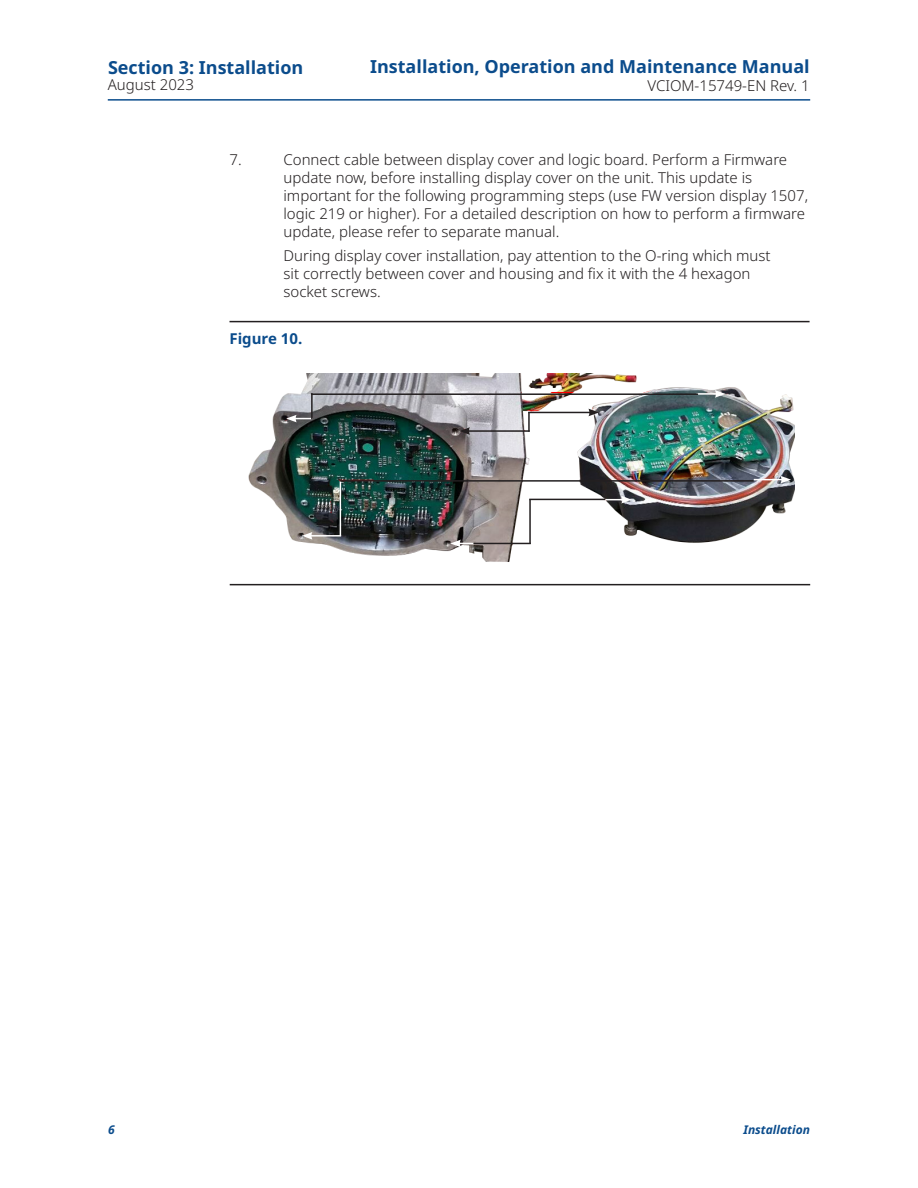
<style>
.page{position:relative;width:918px;height:1188px;background:#fff}
.page>*{position:absolute;margin:0;border:0;box-sizing:border-box;transform-origin:0 0}
.t1{font:700 18px "Noto Sans";color:#0b4c8c}
._01_Body_text_numbered_lvl_1{font:300 15px/18px "Noto Sans";color:#231f20}
.t2{font:700 15px "Noto Sans";color:#0b4c8c}
.t3{font:italic 700 12px "Noto Sans";color:#0b4c8c}
</style>
<div class="page">
<img style="left:248px;top:374px;width:547px;height:188px">
<svg style="left:286px;top:415px;width:27px;height:7px"></svg>
<hr style="left:311px;top:393px;width:2px;height:26px;background:#231f20">
<hr style="left:697px;top:393px;width:20px;height:2px;background:#fff">
<svg style="left:715px;top:390px;width:10px;height:8px"></svg>
<hr style="left:468px;top:430px;width:62px;height:2px;background:#231f20">
<svg style="left:459px;top:427px;width:11px;height:8px"></svg>
<hr style="left:528px;top:412px;width:2px;height:20px;background:#231f20">
<hr style="left:528px;top:412px;width:63px;height:1px;background:#231f20">
<svg style="left:588px;top:409px;width:11px;height:7px"></svg>
<hr style="left:310px;top:535px;width:31px;height:2px;background:#fff">
<svg style="left:302px;top:532px;width:10px;height:8px"></svg>
<hr style="left:340px;top:481px;width:1px;height:55px;background:#fff">
<hr style="left:340px;top:480px;width:414px;height:2px;background:#231f20">
<svg style="left:754px;top:476px;width:37px;height:7px"></svg>
<svg style="left:450px;top:540px;width:24px;height:7px"></svg>
<hr style="left:529px;top:500px;width:2px;height:44px;background:#231f20">
<svg style="left:605px;top:496px;width:27px;height:8px"></svg>
<hr style="left:529px;top:499px;width:76px;height:1px;background:#231f20">
<hr style="left:311px;top:393px;width:387px;height:2px;background:#231f20">
<hr style="left:108px;top:99px;width:702px;height:2px;background:#0b4c8c">
<hr style="left:230px;top:321px;width:580px;height:1px;background:#231f20">
<hr style="left:230px;top:584px;width:580px;height:1px;background:#231f20">
<hr style="left:473px;top:543px;width:58px;height:1px;background:#231f20">
<p class="t1" style="left:108px;top:57px;width:197px">Section 3: Installation</p>
<p class="_01_Body_text_numbered_lvl_1" style="left:108px;top:76px;width:88px">August 2023</p>
<p class="t1" style="left:370px;top:57px;width:441px">Installation, Operation and Maintenance Manual</p>
<p class="_01_Body_text_numbered_lvl_1" style="left:647px;top:77px;width:164px">VCIOM-15749-EN Rev. 1</p>
<p class="_01_Body_text_numbered_lvl_1" style="left:230px;top:151px;width:14px">7.</p>
<p class="_01_Body_text_numbered_lvl_1" style="left:284px;top:151px;width:526px">Connect cable between display cover and logic board. Perform a Firmware update now, before installing display cover on the unit. This update is important for the following programming steps (use FW version display 1507, logic 219 or higher). For a detailed description on how to perform a firmware update, please refer to separate manual.</p>
<p class="_01_Body_text_numbered_lvl_1" style="left:284px;top:247px;width:489px">During display cover installation, pay attention to the O-ring which must sit correctly between cover and housing and fix it with the 4 hexagon socket screws.</p>
<p class="t2" style="left:230px;top:330px;width:74px">Figure 10.</p>
<p class="t3" style="left:108px;top:1121px;width:8px">6</p>
<p class="t3" style="left:743px;top:1121px;width:68px">Installation</p>
</div>
